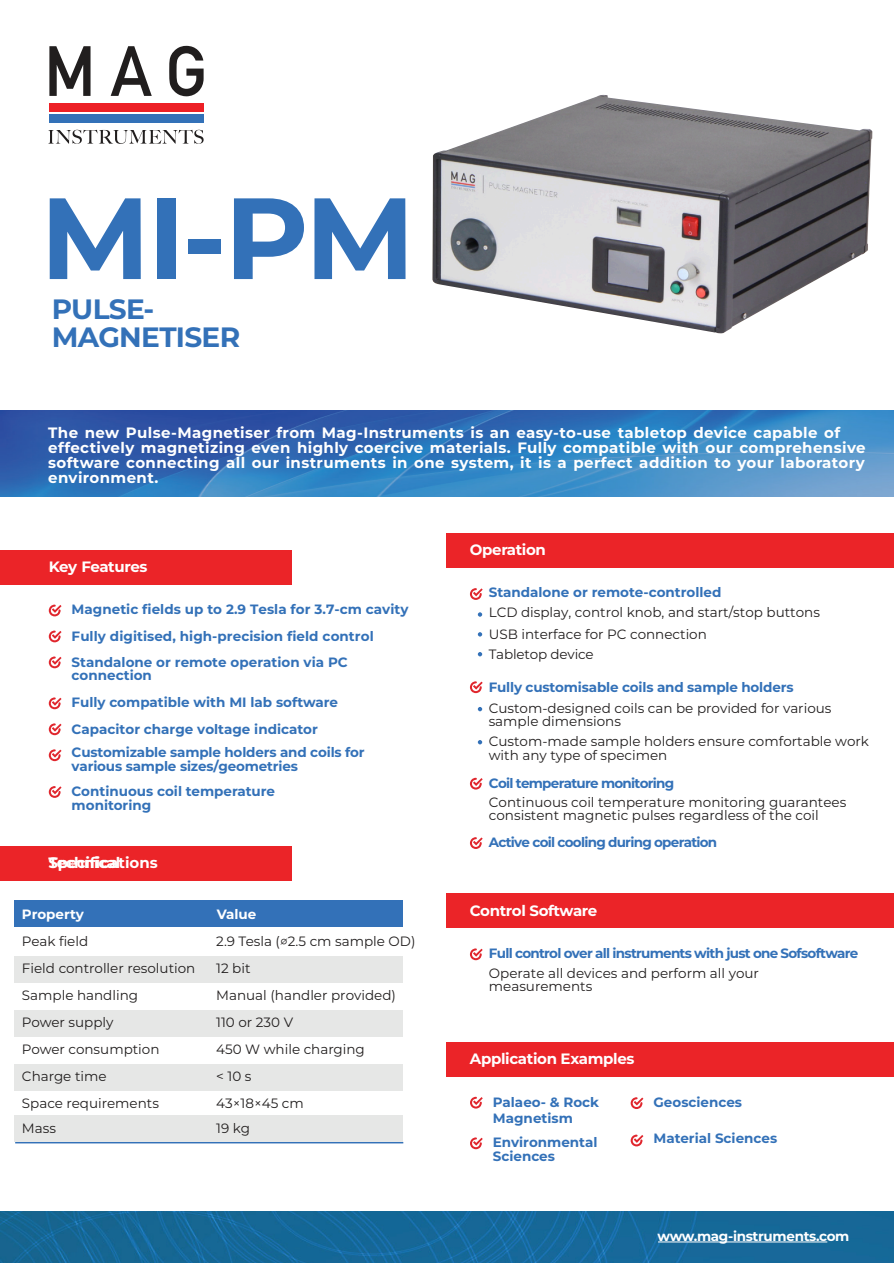
<style>
.page{position:relative;width:894px;height:1263px;background:#fff}
.page>*{position:absolute;margin:0;border:0;box-sizing:border-box;transform-origin:0 0}
.t1{font:700 115.2px "Montserrat";color:#3371b8}
.t2{font:700 27.9px/27.9px "Montserrat";letter-spacing:-.025em;color:#3371b8}
.t3{font:700 15px/15px "Montserrat";letter-spacing:.025em;color:#fff}
.t4{font:700 15px "Montserrat";letter-spacing:-.025em;color:#fff}
.t5{font:700 15px "Montserrat";color:#fff}
.t6{font:700 15px "Montserrat";letter-spacing:-.03em;color:#fff}
.t7{font:13.5px/27px "Montserrat";color:#211e1e}
.t8{font:700 13.5px/13.5px "Montserrat";color:#3371b8}
.t9{font:700 13.5px "Montserrat";letter-spacing:-.055em;color:#3371b8}
.t10{font:700 13.5px "Montserrat";letter-spacing:-.025em;color:#fff}
.t11{font:700 13.5px "Montserrat";color:#fff}
</style>
<div class="page">
<img style="left:1px;top:411px;width:892px;height:85px">
<svg style="left:48px;top:130px;width:155px;height:14px"></svg>
<svg style="left:49px;top:46px;width:41px;height:50px"></svg>
<svg style="left:111px;top:46px;width:41px;height:50px"></svg>
<svg style="left:169px;top:46px;width:34px;height:50px"></svg>
<div style="left:49px;top:103px;width:154px;height:8px;background:#ed2026"></div>
<div style="left:49px;top:115px;width:154px;height:8px;background:#3371b8"></div>
<div style="left:1px;top:550px;width:291px;height:34px;background:#eb2428"></div>
<svg style="left:49px;top:631px;width:13px;height:11px"></svg>
<svg style="left:49px;top:656px;width:13px;height:12px"></svg>
<svg style="left:49px;top:697px;width:13px;height:12px"></svg>
<svg style="left:49px;top:723px;width:13px;height:12px"></svg>
<svg style="left:49px;top:749px;width:13px;height:12px"></svg>
<svg style="left:49px;top:605px;width:13px;height:11px"></svg>
<div style="left:446px;top:1043px;width:447px;height:34px;background:#eb2428"></div>
<svg style="left:470px;top:1097px;width:12px;height:11px"></svg>
<svg style="left:470px;top:1137px;width:12px;height:12px"></svg>
<svg style="left:630px;top:1097px;width:13px;height:12px"></svg>
<svg style="left:630px;top:1135px;width:13px;height:11px"></svg>
<div style="left:446px;top:533px;width:447px;height:34px;background:#eb2428"></div>
<div style="left:446px;top:894px;width:447px;height:34px;background:#eb2428"></div>
<svg style="left:469px;top:948px;width:13px;height:12px"></svg>
<svg style="left:470px;top:588px;width:12px;height:12px"></svg>
<svg style="left:469px;top:681px;width:13px;height:12px"></svg>
<svg style="left:477px;top:612px;width:5px;height:5px"></svg>
<svg style="left:477px;top:632px;width:5px;height:4px"></svg>
<svg style="left:477px;top:652px;width:5px;height:4px"></svg>
<svg style="left:477px;top:707px;width:5px;height:4px"></svg>
<svg style="left:477px;top:740px;width:5px;height:4px"></svg>
<div style="left:0;top:847px;width:291px;height:34px;background:#eb2428"></div>
<div style="left:14px;top:901px;width:389px;height:26px;background:#3371b8"></div>
<div style="left:14px;top:956px;width:389px;height:26px;background:#e6e7e6"></div>
<div style="left:14px;top:1010px;width:389px;height:26px;background:#e6e7e6"></div>
<div style="left:14px;top:1064px;width:389px;height:26px;background:#e6e7e6"></div>
<hr style="left:15px;top:1142px;width:388px;height:1px;background:#3371b8">
<div style="left:14px;top:1116px;width:389px;height:26px;background:#e6e7e6"></div>
<img style="left:0;top:1212px;width:893px;height:51px">
<hr style="left:657px;top:1242px;width:170px;height:1px;background:#fff">
<img style="left:432px;top:95px;width:440px;height:238px">
<svg style="left:469px;top:778px;width:13px;height:12px"></svg>
<svg style="left:49px;top:786px;width:13px;height:12px"></svg>
<svg style="left:470px;top:837px;width:12px;height:12px"></svg>
<h1 class="t1" style="left:40px;top:168px;width:376px">MI-PM</h1>
<h2 class="t2" style="left:52px;top:295px;width:190px">PULSE-<br>MAGNETISER</h2>
<p class="t3" style="left:48px;top:426px;width:818px">The new Pulse-Magnetiser from Mag-Instruments is an easy-to-use tabletop device capable of effectively magnetizing even highly coercive materials. Fully compatible with our comprehensive software connecting all our instruments in one system, it is a perfect addition to your laboratory environment.</p>
<p class="t6" style="left:49px;top:557px;width:100px">Key Features</p>
<p class="t8" style="left:72px;top:603px;width:338px">Magnetic fields up to 2.9 Tesla for 3.7-cm cavity</p>
<p class="t8" style="left:72px;top:623px;width:303px;line-height:26.1px">Fully digitised, high-precision field control<br>Standalone or remote operation via PC</p>
<p class="t8" style="left:72px;top:669px;width:82px">connection</p>
<p class="t8" style="left:72px;top:696px;width:268px">Fully compatible with MI lab software</p>
<p class="t8" style="left:72px;top:722px;width:248px">Capacitor charge voltage indicator</p>
<p class="t8" style="left:72px;top:746px;width:294px">Customizable sample holders and coils for various sample sizes/geometries</p>
<p class="t8" style="left:72px;top:785px;width:205px">Continuous coil temperature monitoring</p>
<p class="t4" style="left:49px;top:853px;width:73px">Technical</p>
<p class="t5" style="left:49px;top:853px;width:111px">Specifications</p>
<p class="t11" style="left:22px;top:906px;width:63px">Property</p>
<p class="t7" style="left:22px;top:928px;width:175px">Peak field<br>Field controller resolution<br>Sample handling</p>
<p class="t7" style="left:22px;top:1009px;width:93px">Power supply</p>
<p class="t7" style="left:22px;top:1036px;width:139px">Power consumption<br>Charge time<br>Space requirements</p>
<p class="t10" style="left:217px;top:906px;width:41px">Value</p>
<p class="t7" style="left:216px;top:928px;width:201px">2.9 Tesla (∅2.5 cm sample OD)<br>12 bit<br>Manual (handler provided)<br>110 or 230 V<br>450 W while charging<br>&lt; 10 s<br>43×18×45 cm</p>
<p class="t7" style="left:22px;top:1114px;width:36px">Mass</p>
<p class="t7" style="left:216px;top:1114px;width:35px">19 kg</p>
<p class="t4" style="left:469px;top:541px;width:77px">Operation</p>
<p class="t8" style="left:488px;top:586px;width:234px">Standalone or remote-controlled</p>
<p class="t7" style="left:488px;top:599px;width:332px">LCD display, control knob, and start/stop buttons</p>
<p class="t7" style="left:488px;top:641px;width:106px">Tabletop device</p>
<p class="t8" style="left:488px;top:680px;width:306px">Fully customisable coils and sample holders</p>
<p class="t7" style="left:488px;top:701px;width:344px;line-height:13.5px">Custom-designed coils can be provided for various sample dimensions</p>
<p class="t7" style="left:488px;top:735px;width:381px;line-height:13.5px">Custom-made sample holders ensure comfortable work with any type of specimen</p>
<p class="t7" style="left:488px;top:620px;width:220px">USB interface for PC connection</p>
<p class="t9" style="left:488px;top:774px;width:187px">Coil temperature monitoring</p>
<p class="t7" style="left:488px;top:795px;width:359px;line-height:13.5px">Continuous coil temperature monitoring guarantees consistent magnetic pulses regardless of the coil</p>
<p class="t9" style="left:488px;top:834px;width:230px">Active coil cooling during operation</p>
<p class="t4" style="left:469px;top:901px;width:129px">Control Software</p>
<p class="t9" style="left:488px;top:945px;width:371px">Full control over all instruments with just one Sofsoftware</p>
<p class="t7" style="left:488px;top:966px;width:271px;line-height:13.5px">Operate all devices and perform all your measurements</p>
<p class="t4" style="left:469px;top:1050px;width:166px">Application Examples</p>
<p class="t8" style="left:492px;top:1094px;width:108px;line-height:16.2px">Palaeo- &amp; Rock<br>Magnetism</p>
<p class="t8" style="left:492px;top:1136px;width:106px">Environmental<br>Sciences</p>
<p class="t8" style="left:653px;top:1095px;width:90px">Geosciences</p>
<p class="t8" style="left:653px;top:1132px;width:125px">Material Sciences</p>
<p class="t10" style="left:657px;top:1228px;width:193px">www.mag-instruments.com</p>
</div>
